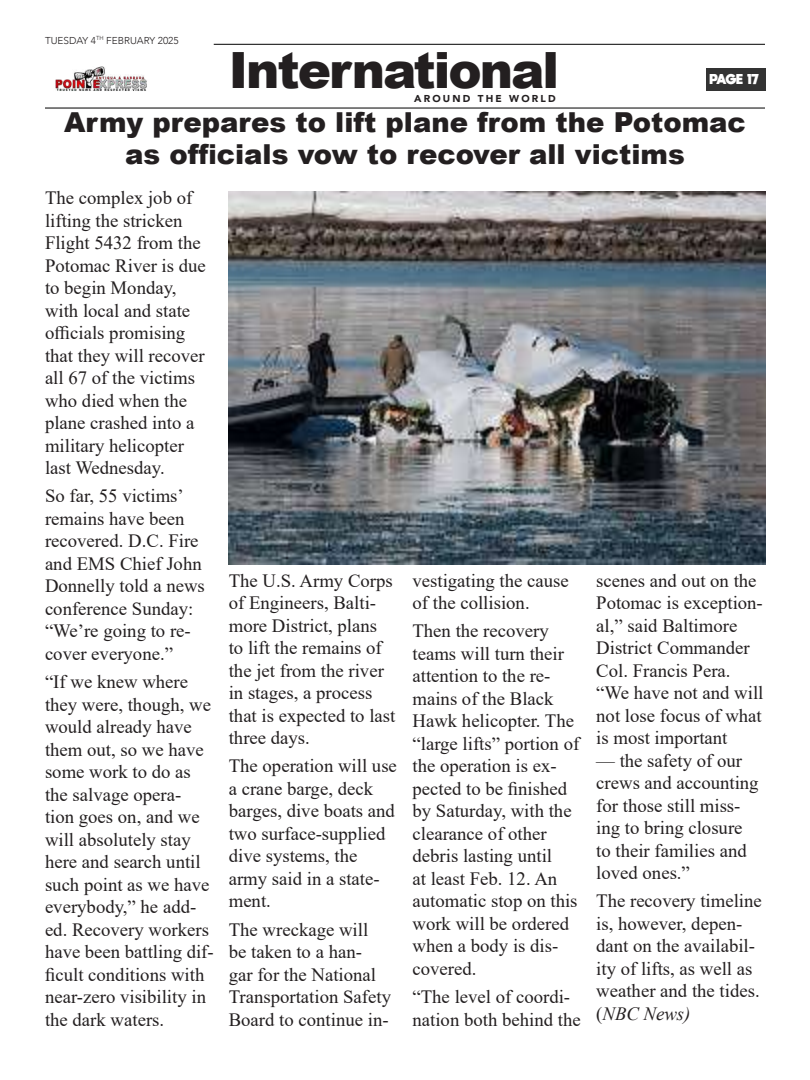
<style>
.page{position:relative;width:810px;height:1080px;background:#fff}
.page>*{position:absolute;margin:0;border:0;box-sizing:border-box;transform-origin:0 0}
.t1{font:900 50px "Arial";letter-spacing:-.04em;color:#231f20}
.t2{font:900 27.5px/31.6px "Arial";color:#231f20;text-align:center}
.t3{font:18.75px/22.5px "Times New Roman";color:#231f20}
.t4{font:300 10px "Avenir";color:#231f20}
.t5{font:900 10px "Avenir";letter-spacing:.22em;color:#231f20}
.t6{font:800 10px "moon get";letter-spacing:-.055em;color:#fff}
.s1{font-style:italic}
</style>
<div class="page">
<hr style="left:45px;top:107px;width:720px;height:2px;background:#333">
<hr style="left:214px;top:44px;width:551px;height:1px;background:#333">
<div style="left:706px;top:68px;width:60px;height:23px;background:#333"></div>
<img style="left:55px;top:66px;width:92px;height:25px">
<img style="left:229px;top:191px;width:537px;height:373px">
<p class="t4" style="left:45px;top:34px;width:135px">TUESDAY 4<sup>TH</sup> FEBRUARY 2025</p>
<h1 class="t1" style="left:229px;top:34px;width:332px">International</h1>
<p class="t5" style="left:414px;top:89px;width:143px">AROUND THE WORLD</p>
<p class="t6" style="left:710px;top:72px;width:51px">PAGE 17</p>
<h2 class="t2" style="left:64px;top:106px;width:683px">Army prepares to lift plane from the Potomac as officials vow to recover all victims</h2>
<p class="t3" style="left:45px;top:186px;width:162px">The complex job of lifting the stricken<br>Flight 5432 from the<br>Potomac River is due to begin Monday, with local and state officials promising that they will recover all 67 of the victims who died when the plane crashed into a military helicopter last Wednesday.</p>
<p class="t3" style="left:45px;top:484px;width:161px">So far, 55 victims’ remains have been recovered. D.C. Fire and EMS Chief John<br>Donnelly told a news conference Sunday: “We’re going to re&shy;cover everyone.”</p>
<p class="t3" style="left:45px;top:670px;width:170px">“If we knew where they were, though, we would already have them out, so we have some work to do as the salvage opera&shy;tion goes on, and we will absolutely stay here and search until such point as we have everybody,” he add&shy;ed. Recovery workers have been battling dif&shy;ficult conditions with near-zero visibility in the dark waters.</p>
<p class="t3" style="left:229px;top:569px;width:168px">The U.S. Army Corps of Engineers, Balti&shy;more District, plans to lift the remains of the jet from the river in stages, a process that is expected to last three days.</p>
<p class="t3" style="left:229px;top:754px;width:170px">The operation will use a crane barge, deck barges, dive boats and two surface-supplied dive systems, the army said in a state&shy;ment.</p>
<p class="t3" style="left:229px;top:917px;width:164px">The wreckage will<br>be taken to a han-<br>gar for the National<br>Transportation Safety<br>Board to continue in-</p>
<p class="t3" style="left:412px;top:569px;width:158px">vestigating the cause of the collision.</p>
<p class="t3" style="left:412px;top:619px;width:168px">Then the recovery teams will turn their attention to the re&shy;mains of the Black<br>Hawk helicopter. The “large lifts” portion of the operation is ex&shy;pected to be finished by Saturday, with the clearance of other debris lasting until<br>at least Feb. 12. An automatic stop on this work will be ordered when a body is dis&shy;covered.</p>
<p class="t3" style="left:412px;top:985px;width:170px">“The level of coordi&shy;nation both behind the</p>
<p class="t3" style="left:596px;top:569px;width:169px">scenes and out on the<br>Potomac is exception&shy;al,” said Baltimore<br>District Commander<br>Col. Francis Pera. “We have not and will not lose focus of what is most important</p>
<p class="t3" style="left:596px;top:749px;width:164px">— the safety of our crews and accounting for those still miss&shy;ing to bring closure to their families and loved ones.”</p>
<p class="t3" style="left:596px;top:889px;width:167px">The recovery timeline is, however, depen&shy;dant on the availabil&shy;ity of lifts, as well as weather and the tides. (<span class="s1">NBC News)</span></p>
</div>
